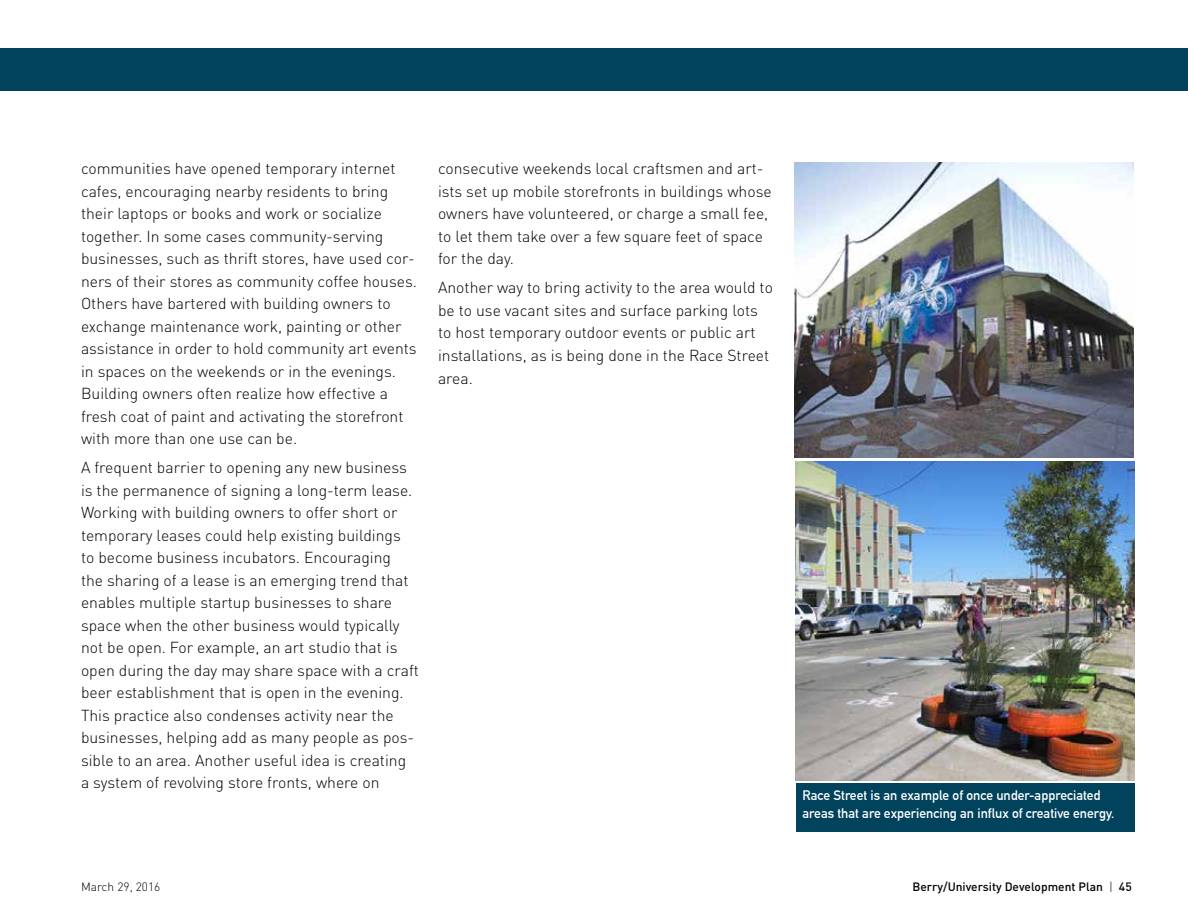
<style>
.page{position:relative;width:1188px;height:918px;background:#fff}
.page>*{position:absolute;margin:0;border:0;box-sizing:border-box;transform-origin:0 0}
.t1{font:300 15.75px/22.5px "DIN Pro";color:#000}
.t2{font:700 13.5px/18px "DIN Alternate";color:#fff}
.t3{font:500 12px "DIN Pro";color:#000}
.t4{font:300 12px "DIN Pro";color:#000}
.s1{font-weight:300}
</style>
<div class="page">
<img style="left:796px;top:462px;width:339px;height:319px">
<img style="left:795px;top:162px;width:339px;height:296px">
<div style="left:796px;top:783px;width:339px;height:48px;background:#01425c"></div>
<div style="left:0;top:48px;width:1188px;height:42px;background:#01425c"></div>
<p class="t1" style="left:81px;top:156px;width:338px">communities have opened temporary internet cafes, encouraging nearby residents to bring their laptops or books and work or socialize together. In some cases community-serving businesses, such as thrift stores, have used cor&shy;ners of their stores as community coffee houses.<br>Others have bartered with building owners to exchange maintenance work, painting or other assistance in order to hold community art events in spaces on the weekends or in the evenings.<br>Building owners often realize how effective a fresh coat of paint and activating the storefront with more than one use can be.</p>
<p class="t1" style="left:81px;top:455px;width:340px">A frequent barrier to opening any new business is the permanence of signing a long-term lease.<br>Working with building owners to offer short or temporary leases could help existing buildings<br>to become business incubators. Encouraging<br>the sharing of a lease is an emerging trend that enables multiple startup businesses to share space when the other business would typically not be open. For example, an art studio that is open during the day may share space with a craft beer establishment that is open in the evening.<br>This practice also condenses activity near the businesses, helping add as many people as pos&shy;sible to an area. Another useful idea is creating<br>a system of revolving store fronts, where on</p>
<p class="t1" style="left:438px;top:156px;width:335px">consecutive weekends local craftsmen and art&shy;ists set up mobile storefronts in buildings whose owners have volunteered, or charge a small fee, to let them take over a few square feet of space for the day.</p>
<p class="t1" style="left:438px;top:275px;width:336px">Another way to bring activity to the area would to be to use vacant sites and surface parking lots to host temporary outdoor events or public art installations, as is being done in the Race Street area.</p>
<p class="t2" style="left:803px;top:785px;width:313px">Race Street is an example of once under-appreciated areas that are experiencing an influx of creative energy.</p>
<p class="t4" style="left:81px;top:878px;width:81px">March 29, 2016</p>
<p class="t3" style="left:913px;top:877px;width:221px">Berry/University Development Plan <span class="s1">|</span> 45</p>
</div>
